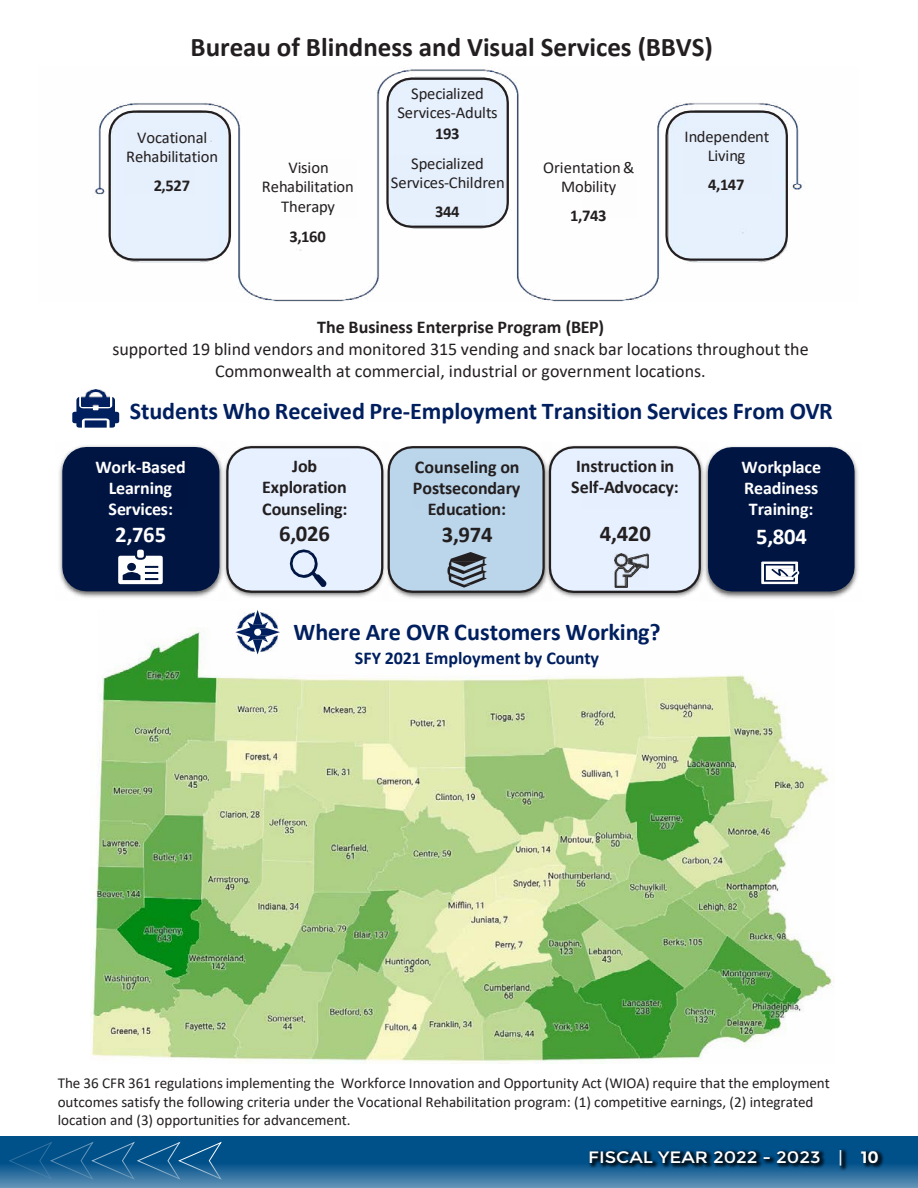
<style>
.page{position:relative;width:918px;height:1188px;background:#fff}
.page>*{position:absolute;margin:0;border:0;box-sizing:border-box;transform-origin:0 0}
.t1{font:700 27px "Calibri";color:#231f20}
.t2{font:700 24.15px "Calibri";color:#001f5f}
.t3{font:700 22.65px "Calibri";letter-spacing:-.005em;color:#231f20}
.t4{font:700 22.65px "Calibri";letter-spacing:-.005em;color:#fff}
.t5{font:18px/21.9px "Calibri";color:#231f20;text-align:center}
.t6{font:700 18px/21.5px "Calibri";letter-spacing:-.005em;color:#231f20;text-align:center}
.t7{font:700 18px/21.5px "Calibri";letter-spacing:-.005em;color:#fff;text-align:center}
.t8{font:700 18px "Calibri";color:#001f5f}
.t9{font:16.5px/19px "Calibri";letter-spacing:-.005em;color:#231f20;text-align:center}
.t10{font:700 16.5px "Calibri";letter-spacing:-.03em;color:#231f20}
.t11{font:16.5px "Montserrat";color:#fff;scale:1.1 1}
.t12{font:15.15px/18.3px "Calibri";letter-spacing:-.005em;color:#231f20}
.s1{font-weight:700}
</style>
<div class="page">
<svg style="left:0;top:1137px;width:918px;height:51px;background:#206598"></svg>
<div style="left:588px;top:1148px;width:296px;height:24px;background:#000;opacity:.72"></div>
<svg style="left:8px;top:1141px;width:214px;height:39px;background:#186095"></svg>
<img style="left:94px;top:69px;width:708px;height:233px">
<svg style="left:107px;top:109px;width:125px;height:153px;background:#d8e0eb"></svg>
<svg style="left:385px;top:76px;width:125px;height:153px;background:#d7dee8"></svg>
<svg style="left:664px;top:109px;width:125px;height:153px;background:#d7dfe9"></svg>
<div style="left:125px;top:129px;width:69px;height:66px;background:#e6f0fc"></div>
<img style="left:396px;top:121px;width:89px;height:1px">
<img style="left:291px;top:159px;width:65px;height:59px">
<div style="left:390px;top:155px;width:95px;height:63px;background:#e6f0fc"></div>
<img style="left:582px;top:159px;width:54px;height:59px">
<div style="left:683px;top:128px;width:88px;height:66px;background:#e6f0fc"></div>
<img style="left:59px;top:445px;width:166px;height:153px">
<img style="left:399px;top:594px;width:136px;height:5px">
<img style="left:702px;top:446px;width:156px;height:153px">
<svg style="left:62px;top:447px;width:157px;height:144px;background:#142750"></svg>
<svg style="left:708px;top:447px;width:147px;height:144px;background:#0d214b"></svg>
<svg style="left:225px;top:445px;width:477px;height:149px;background:#c7d4e3"></svg>
<div style="left:97px;top:458px;width:91px;height:51px;background:#001441"></div>
<div style="left:291px;top:458px;width:59px;height:51px;background:#e5effe"></div>
<div style="left:412px;top:458px;width:73px;height:51px;background:#bad4e9"></div>
<div style="left:582px;top:458px;width:97px;height:51px;background:#e5effe"></div>
<img style="left:776px;top:458px;width:1px;height:51px">
<img style="left:97px;top:610px;width:737px;height:452px">
<img style="left:82px;top:389px;width:27px;height:8px">
<svg style="left:72px;top:397px;width:47px;height:31px"></svg>
<p class="t1" style="left:191px;top:28px;width:524px">Bureau of Blindness and Visual Services (BBVS)</p>
<p class="t9" style="left:126px;top:127px;width:94px">Vocational<br>Rehabilitation</p>
<p class="t10" style="left:154px;top:174px;width:38px">2,527</p>
<p class="t9" style="left:262px;top:157px;width:94px;line-height:19.6px">Vision<br>Rehabilitation<br>Therapy</p>
<p class="t10" style="left:289px;top:224px;width:38px">3,160</p>
<p class="t9" style="left:397px;top:84px;width:102px;line-height:19.6px">Specialized<br>Services-Adults<br><span class="s1">193</span></p>
<p class="t9" style="left:391px;top:153px;width:115px">Specialized<br>Services-Children</p>
<p class="t10" style="left:435px;top:200px;width:26px">344</p>
<p class="t9" style="left:543px;top:157px;width:93px">Orientation&amp;<br>Mobility</p>
<p class="t10" style="left:570px;top:204px;width:38px">1,743</p>
<p class="t9" style="left:684px;top:126px;width:87px">Independent<br>Living</p>
<p class="t10" style="left:708px;top:173px;width:38px">4,147</p>
<p class="t5" style="left:112px;top:316px;width:698px"><span class="s1">The Business Enterprise Program (BEP)<br></span>supported 19 blind vendors and monitored 315 vending and snack bar locations throughout the<br>Commonwealth at commercial, industrial or government locations.</p>
<p class="t2" style="left:130px;top:394px;width:705px">Students Who Received Pre-Employment Transition Services From OVR</p>
<p class="t7" style="left:95px;top:456px;width:92px">Work-Based<br>Learning<br>Services:</p>
<p class="t4" style="left:115px;top:518px;width:53px">2,765</p>
<p class="t6" style="left:262px;top:455px;width:87px">Job<br>Exploration<br>Counseling:</p>
<p class="t3" style="left:279px;top:518px;width:53px">6,026</p>
<p class="t6" style="left:413px;top:456px;width:109px">Counseling on<br>Postsecondary<br>Education:</p>
<p class="t3" style="left:442px;top:518px;width:53px">3,974</p>
<p class="t6" style="left:571px;top:456px;width:109px;line-height:20.9px;text-align:left">Instruction in<br>Self-Advocacy:</p>
<p class="t3" style="left:600px;top:518px;width:53px">4,420</p>
<p class="t2" style="left:293px;top:615px;width:369px">Where Are OVR Customers Working?</p>
<p class="t8" style="left:355px;top:645px;width:245px">SFY 2021 Employment by County</p>
<p class="t7" style="left:742px;top:456px;width:81px;text-align:left">Workplace<br>Readiness<br>Training:</p>
<p class="t4" style="left:756px;top:520px;width:53px">5,804</p>
<p class="t12" style="left:58px;top:1073px;width:774px">The 36 CFR 361 regulations implementing the Workforce Innovation and Opportunity Act (WIOA) require that the employment outcomes satisfy the following criteria under the Vocational Rehabilitation program: (1) competitive earnings, (2) integrated location and (3) opportunities for advancement.</p>
<p class="t11" style="left:588px;top:1148px;width:266px">FISCAL YEAR 2022 - 2023 | <span class="s1">10</span></p>
</div>
